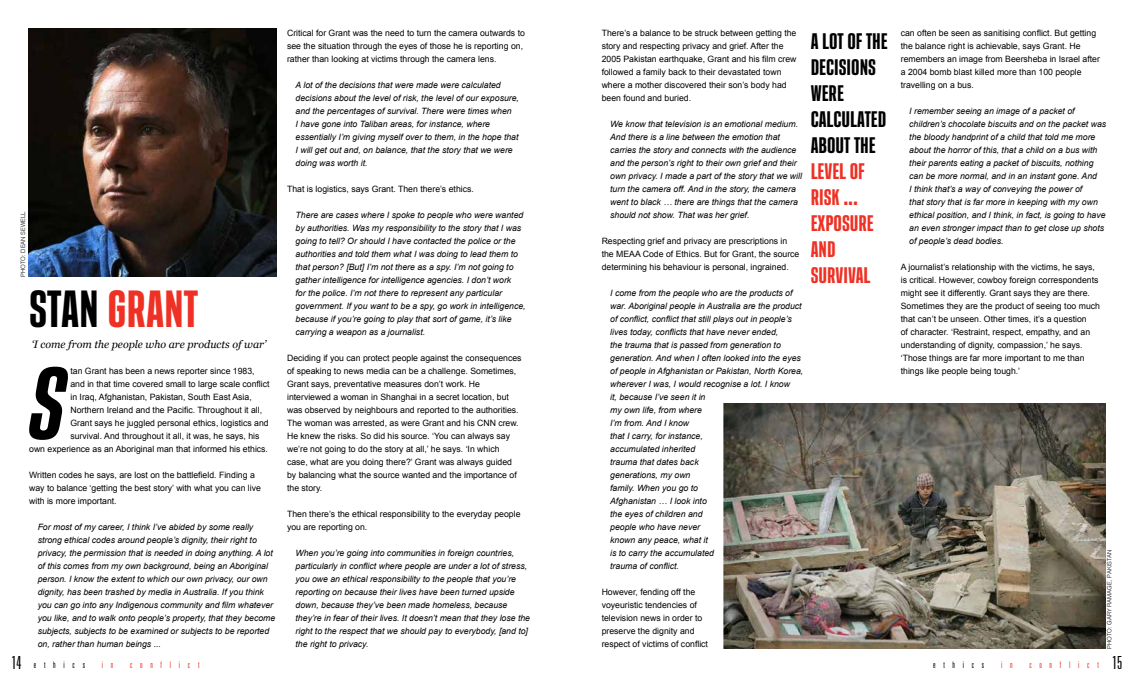
<style>
.page{position:relative;width:1134px;height:681px;background:#fff}
.page>*{position:absolute;margin:0;border:0;box-sizing:border-box;transform-origin:0 0}
.t1{font:italic 800 condensed 94.3px "HK Compression";color:#000}
.t2{font:800 condensed 48px "HK Compression";color:#ee3124}
.t3{font:800 condensed 20.7px/26px "HK Compression";color:#000}
.t4{font:800 condensed 20.7px/26px "HK Compression";color:#ee3124}
.t5{font:italic 10.7px "Georgia";color:#000}
.t6{font:300 ultra-condensed 9px "Univers";letter-spacing:.86em;color:#ee3124}
.t7{font:300 ultra-condensed 9px "Univers";letter-spacing:.86em;color:#000}
.t8{font:italic 8.7px/13px "Arial";color:#000}
.t9{font:8.7px/13px "Arial";color:#000}
.t10{font:300 6px "Helvetica";color:#000}
.s1{color:#000}
.s2{font-size:18px}
.s3{font-size:18px;color:#000}
</style>
<div class="page">
<img style="left:28px;top:28px;width:248px;height:248px">
<img style="left:724px;top:403px;width:381px;height:245px">
<p class="t10" style="left:18px;top:277px;width:67px;rotate:-90deg">PHOTO: DEAN SEWELL</p>
<h2 class="t2" style="left:29px;top:279px;width:171px"><span class="s1">STAN</span> GRANT</h2>
<p class="t5" style="left:32px;top:336px;width:236px">‘I come from the people who are products of war’</p>
<h1 class="t1" style="left:29px;top:344px;width:37px">S</h1>
<p class="t9" style="left:70px;top:364px;width:186px">tan Grant has been a news reporter since 1983,</p>
<p class="t9" style="left:70px;top:377px;width:201px">and in that time covered small to large scale conflict</p>
<p class="t9" style="left:70px;top:390px;width:183px">in Iraq, Afghanistan, Pakistan, South East Asia,</p>
<p class="t9" style="left:70px;top:403px;width:193px">Northern Ireland and the Pacific. Throughout it all,</p>
<p class="t9" style="left:70px;top:416px;width:200px">Grant says he juggled personal ethics, logistics and</p>
<p class="t9" style="left:70px;top:429px;width:191px">survival. And throughout it all, it was, he says, his</p>
<p class="t9" style="left:29px;top:442px;width:240px">own experience as an Aboriginal man that informed his ethics.</p>
<p class="t9" style="left:29px;top:468px;width:233px">Written codes he says, are lost on the battlefield. Finding a way to balance ‘getting the best story’ with what you can live with is more important.</p>
<p class="t8" style="left:38px;top:520px;width:239px">For most of my career, I think I’ve abided by some really strong ethical codes around people’s dignity, their right to privacy, the permission that is needed in doing anything. A lot of this comes from my own background, being an Aboriginal person. I know the extent to which our own privacy, our own dignity, has been trashed by media in Australia. If you think you can go into any Indigenous community and film whatever you like, and to walk onto people’s property, that they become subjects, subjects to be examined or subjects to be reported on, rather than human beings ...</p>
<p class="t9" style="left:287px;top:26px;width:239px">Critical for Grant was the need to turn the camera outwards to see the situation through the eyes of those he is reporting on, rather than looking at victims through the camera lens.</p>
<p class="t8" style="left:296px;top:78px;width:225px">A lot of the decisions that were made were calculated decisions about the level of risk, the level of our exposure, and the percentages of survival. There were times when<br>I have gone into Taliban areas, for instance, where essentially I’m giving myself over to them, in the hope that I will get out and, on balance, that the story that we were doing was worth it.</p>
<p class="t9" style="left:287px;top:182px;width:188px">That is logistics, says Grant. Then there’s ethics.</p>
<p class="t8" style="left:296px;top:208px;width:232px">There are cases where I spoke to people who were wanted by authorities. Was my responsibility to the story that I was going to tell? Or should I have contacted the police or the authorities and told them what I was doing to lead them to that person? [But] I’m not there as a spy. I’m not going to gather intelligence for intelligence agencies. I don’t work<br>for the police. I’m not there to represent any particular government. If you want to be a spy, go work in intelligence, because if you’re going to play that sort of game, it’s like carrying a weapon as a journalist.</p>
<p class="t9" style="left:287px;top:351px;width:236px">Deciding if you can protect people against the consequences of speaking to news media can be a challenge. Sometimes, Grant says, preventative measures don’t work. He interviewed a woman in Shanghai in a secret location, but was observed by neighbours and reported to the authorities.<br>The woman was arrested, as were Grant and his CNN crew.<br>He knew the risks. So did his source. ‘You can always say we’re not going to do the story at all,’ he says. ‘In which case, what are you doing there?’ Grant was always guided by balancing what the source wanted and the importance of the story.</p>
<p class="t9" style="left:287px;top:507px;width:235px">Then there’s the ethical responsibility to the everyday people you are reporting on.</p>
<p class="t8" style="left:296px;top:546px;width:236px">When you’re going into communities in foreign countries, particularly in conflict where people are under a lot of stress, you owe an ethical responsibility to the people that you’re reporting on because their lives have been turned upside down, because they’ve been made homeless, because they’re in fear of their lives. It doesn’t mean that they lose the right to the respect that we should pay to everybody, [and to] the right to privacy.</p>
<p class="t9" style="left:602px;top:26px;width:196px">There’s a balance to be struck between getting the story and respecting privacy and grief. After the 2005 Pakistan earthquake, Grant and his film crew followed a family back to their devastated town where a mother discovered their son’s body had been found and buried.</p>
<p class="t8" style="left:610px;top:117px;width:193px">We know that television is an emotional medium.<br>And there is a line between the emotion that carries the story and connects with the audience and the person’s right to their own grief and their own privacy. I made a part of the story that we will turn the camera off. And in the story, the camera went to black … there are things that the camera should not show. That was her grief.</p>
<p class="t9" style="left:602px;top:234px;width:199px">Respecting grief and privacy are prescriptions in the MEAA Code of Ethics. But for Grant, the source determining his behaviour is personal, ingrained.</p>
<p class="t8" style="left:610px;top:286px;width:195px">I come from the people who are the products of war. Aboriginal people in Australia are the product of conflict, conflict that still plays out in people’s lives today, conflicts that have never ended,<br>the trauma that is passed from generation to generation. And when I often looked into the eyes of people in Afghanistan or Pakistan, North Korea, wherever I was, I would recognise a lot. I know<br>it, because I’ve seen it in<br>my own life, from where<br>I’m from. And I know<br>that I carry, for instance,<br>accumulated inherited<br>trauma that dates back<br>generations, my own<br>family. When you go to<br>Afghanistan … I look into<br>the eyes of children and<br>people who have never<br>known any peace, what it<br>is to carry the accumulated<br>trauma of conflict.</p>
<p class="t9" style="left:602px;top:585px;width:108px">However, fending off the voyeuristic tendencies of television news in order to preserve the dignity and respect of victims of conflict</p>
<h3 class="t3" style="left:811px;top:28px;width:79px">A LOT OF THE<br>DECISIONS<br>WERE<br>CALCULATED<br>ABOUT THE</h3>
<h3 class="t4" style="left:811px;top:158px;width:65px">LEVEL OF<br>RISK ...<br>EXPOSURE<br>AND<br>SURVIVAL</h3>
<p class="t9" style="left:901px;top:26px;width:201px">can often be seen as sanitising conflict. But getting the balance right is achievable, says Grant. He remembers an image from Beersheba in Israel after a 2004 bomb blast killed more than 100 people travelling on a bus.</p>
<p class="t8" style="left:909px;top:104px;width:198px">I remember seeing an image of a packet of children’s chocolate biscuits and on the packet was the bloody handprint of a child that told me more about the horror of this, that a child on a bus with their parents eating a packet of biscuits, nothing can be more normal, and in an instant gone. And<br>I think that’s a way of conveying the power of<br>that story that is far more in keeping with my own ethical position, and I think, in fact, is going to have an even stronger impact than to get close up shots of people’s dead bodies.</p>
<p class="t9" style="left:901px;top:260px;width:201px">A journalist’s relationship with the victims, he says, is critical. However, cowboy foreign correspondents might see it differently. Grant says they are there.<br>Sometimes they are the product of seeing too much that can’t be unseen. Other times, it’s a question<br>of character. ‘Restraint, respect, empathy, and an understanding of dignity, compassion,’ he says. ‘Those things are far more important to me than things like people being tough.’</p>
<p class="t10" style="left:1104px;top:648px;width:101px;rotate:-90deg">PHOTO: GARY RAMAGE, PAKISTAN</p>
<p class="t7" style="left:12px;top:659px;width:75px"><span class="s2">14</span> ethics</p>
<p class="t6" style="left:102px;top:659px;width:13px">i n</p>
<p class="t6" style="left:130px;top:659px;width:71px">conflict</p>
<p class="t7" style="left:933px;top:659px;width:53px">ethics</p>
<p class="t6" style="left:1001px;top:659px;width:13px">i n</p>
<p class="t6" style="left:1029px;top:659px;width:94px">conflict <span class="s3">15</span></p>
</div>
